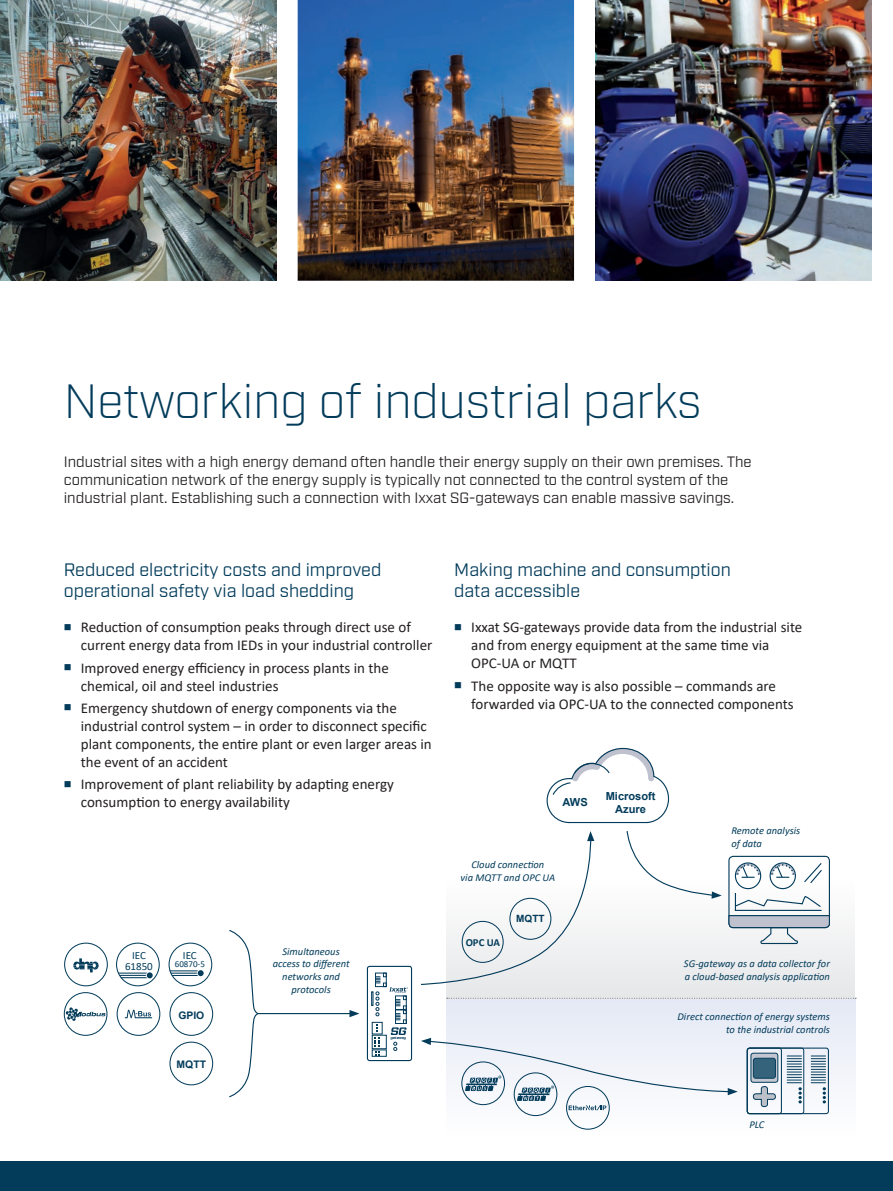
<style>
.page{position:relative;width:893px;height:1191px;background:#fff}
.page>*{position:absolute;margin:0;border:0;box-sizing:border-box;transform-origin:0 0}
.t1{font:300 48px "Industry";color:#033c5b}
.t2{font:18px/21.6px "Industry";color:#033c5b}
.t3{font:15px/18px "Calibri";color:#231f20}
.t4{font:15px/18px "Industry";color:#231f20}
.t5{font:700 11.1px/13.4px "Arial";color:#033c5b;text-align:center}
.t6{font:10.95px "Calibri";color:#033c5b}
.t7{font:700 10.8px "Calibri";color:#033c5b}
.t8{font:italic 10.5px/12.6px "Calibri";color:#033c5b;text-align:center}
.t9{font:700 10.35px "Arial";color:#033c5b}
.t10{font:700 10.05px "Arial";color:#033c5b}
.t11{font:9px "Calibri";color:#033c5b}
.s1{color:#033c5b}
</style>
<div class="page">
<img style="left:0;top:0;width:276px;height:281px">
<img style="left:595px;top:0;width:277px;height:281px">
<div style="left:0;top:1161px;width:893px;height:30px;background:#033c5b"></div>
<img style="left:298px;top:0;width:276px;height:281px">
<div style="left:446px;top:998px;width:409px;height:136px;background:linear-gradient(to bottom,#e2e7f3,#f5f7f8)"></div>
<div style="left:446px;top:879px;width:409px;height:119px;background:linear-gradient(to bottom,#fcfdfd,#e7e7e9)"></div>
<div style="left:367px;top:965px;width:45px;height:96px;border:1px solid #033c5b;border-radius:2px"></div>
<div style="left:372px;top:1049px;width:15px;height:7px;border:1px solid #033c5b"></div>
<svg style="left:371px;top:973px;width:37px;height:82px"></svg>
<svg style="left:421px;top:831px;width:173px;height:154px"></svg>
<div style="left:728px;top:855px;width:102px;height:73px;border:1px solid #033c5b;border-radius:4px"></div>
<svg style="left:803px;top:863px;width:20px;height:21px"></svg>
<div style="left:735px;top:862px;width:26px;height:27px;border:1px solid #033c5b;border-radius:50%"></div>
<svg style="left:736px;top:863px;width:24px;height:15px"></svg>
<div style="left:770px;top:862px;width:26px;height:27px;border:1px solid #033c5b;border-radius:50%"></div>
<svg style="left:771px;top:863px;width:24px;height:15px"></svg>
<svg style="left:728px;top:893px;width:102px;height:51px"></svg>
<div style="left:116px;top:942px;width:44px;height:44px;border:1px solid #033c5b;border-radius:50%"></div>
<svg style="left:118px;top:972px;width:35px;height:6px"></svg>
<div style="left:169px;top:942px;width:43px;height:44px;border:1px solid #033c5b;border-radius:50%"></div>
<svg style="left:169px;top:970px;width:35px;height:6px"></svg>
<div style="left:64px;top:992px;width:43px;height:43px;border:1px solid #033c5b;border-radius:50%"></div>
<svg style="left:66px;top:1007px;width:40px;height:14px"></svg>
<div style="left:462px;top:921px;width:42px;height:42px;border:1px solid #033c5b;border-radius:50%"></div>
<svg style="left:73px;top:958px;width:26px;height:14px"></svg>
<div style="left:64px;top:942px;width:44px;height:44px;border:1px solid #033c5b;border-radius:50%"></div>
<div style="left:169px;top:1041px;width:44px;height:44px;border:1px solid #033c5b;border-radius:50%"></div>
<div style="left:514px;top:1072px;width:43px;height:44px;border:1px solid #033c5b;border-radius:50%"></div>
<div style="left:566px;top:1086px;width:44px;height:43px;border:1px solid #033c5b;border-radius:50%"></div>
<div style="left:509px;top:897px;width:42px;height:42px;border:1px solid #033c5b;border-radius:50%"></div>
<div style="left:169px;top:992px;width:44px;height:43px;border:1px solid #033c5b;border-radius:50%"></div>
<svg style="left:229px;top:930px;width:30px;height:167px"></svg>
<hr style="left:258px;top:1013px;width:94px;height:1px;background:#033c5b">
<svg style="left:349px;top:1010px;width:10px;height:7px"></svg>
<svg style="left:626px;top:831px;width:96px;height:67px"></svg>
<svg style="left:546px;top:747px;width:124px;height:76px"></svg>
<div style="left:747px;top:1047px;width:82px;height:67px;border:1px solid #033c5b;border-radius:2px"></div>
<div style="left:747px;top:1047px;width:57px;height:67px;border:1px solid #033c5b;border-radius:2px"></div>
<div style="left:747px;top:1047px;width:35px;height:67px;border:1px solid #033c5b;border-radius:2px"></div>
<svg style="left:753px;top:1085px;width:23px;height:22px"></svg>
<svg style="left:751px;top:1053px;width:27px;height:29px"></svg>
<div style="left:750px;top:1052px;width:28px;height:30px;border:1px solid #033c5b;border-radius:2px"></div>
<div style="left:753px;top:1058px;width:22px;height:20px;background:#35637b;border-radius:2px"></div>
<div style="left:753px;top:1057px;width:23px;height:21px;border:1px solid #033c5b;border-radius:2px"></div>
<svg style="left:787px;top:1055px;width:15px;height:48px"></svg>
<svg style="left:811px;top:1055px;width:15px;height:48px"></svg>
<svg style="left:421px;top:1037px;width:317px;height:73px"></svg>
<svg style="left:447px;top:997px;width:409px;height:1px"></svg>
<svg style="left:125px;top:1009px;width:27px;height:9px"></svg>
<div style="left:117px;top:992px;width:43px;height:43px;border:1px solid #033c5b;border-radius:50%"></div>
<p class="t1" style="left:64px;top:372px;width:639px">Networking of industrial parks</p>
<p class="t4" style="left:64px;top:453px;width:689px">Industrial sites with a high energy demand often handle their energy supply on their own premises. The communication network of the energy supply is typically not connected to the control system of the industrial plant. Establishing such a connection with Ixxat SG-gateways can enable massive savings.</p>
<p class="t2" style="left:64px;top:559px;width:319px">Reduced electricity costs and improved operational safety via load shedding</p>
<p class="t3" style="left:81px;top:618px;width:353px;text-indent:-17px"><span class="s1">■</span> Reduction of consumption peaks through direct use of current energy data from IEDs in your industrial controller</p>
<p class="t3" style="left:81px;top:658px;width:310px;text-indent:-17px"><span class="s1">■</span> Improved energy efficiency in process plants in the chemical, oil and steel industries</p>
<p class="t3" style="left:81px;top:698px;width:352px;text-indent:-17px"><span class="s1">■</span> Emergency shutdown of energy components via the industrial control system – in order to disconnect specific plant components, the entire plant or even larger areas in the event of an accident</p>
<p class="t3" style="left:81px;top:775px;width:315px;text-indent:-17px"><span class="s1">■</span> Improvement of plant reliability by adapting energy consumption to energy availability</p>
<p class="t6" style="left:132px;top:947px;width:15px">IEC</p>
<p class="t6" style="left:125px;top:958px;width:29px">61850</p>
<p class="t6" style="left:183px;top:947px;width:15px">IEC</p>
<p class="t11" style="left:175px;top:958px;width:32px">60870-5</p>
<p class="t9" style="left:178px;top:1008px;width:27px">GPIO</p>
<p class="t9" style="left:177px;top:1057px;width:31px">MQTT</p>
<p class="t8" style="left:273px;top:944px;width:78px">Simultaneous access to different networks and protocols</p>
<p class="t2" style="left:454px;top:559px;width:278px">Making machine and consumption data accessible</p>
<p class="t3" style="left:471px;top:618px;width:333px;text-indent:-17px"><span class="s1">■</span> Ixxat SG-gateways provide data from the industrial site and from energy equipment at the same time via<br>OPC-UA or MQTT</p>
<p class="t3" style="left:471px;top:676px;width:324px;text-indent:-17px"><span class="s1">■</span> The opposite way is also possible – commands are forwarded via OPC-UA to the connected components</p>
<p class="t5" style="left:563px;top:796px;width:27px">AWS</p>
<p class="t8" style="left:461px;top:858px;width:96px">Cloud connection<br>via MQTT and OPC UA</p>
<p class="t7" style="left:466px;top:934px;width:36px">OPC UA</p>
<p class="t10" style="left:516px;top:911px;width:30px">MQTT</p>
<p class="t5" style="left:606px;top:789px;width:51px">Microsoft<br>Azure</p>
<p class="t8" style="left:731px;top:824px;width:70px;text-align:left">Remote analysis of data</p>
<p class="t8" style="left:684px;top:956px;width:147px;text-align:left">SG-gateway as a data collector for a cloud-based analysis application</p>
<p class="t8" style="left:677px;top:1010px;width:154px;text-align:right">Direct connection of energy systems to the industrial controls</p>
<p class="t8" style="left:749px;top:1117px;width:16px">PLC</p>
</div>
